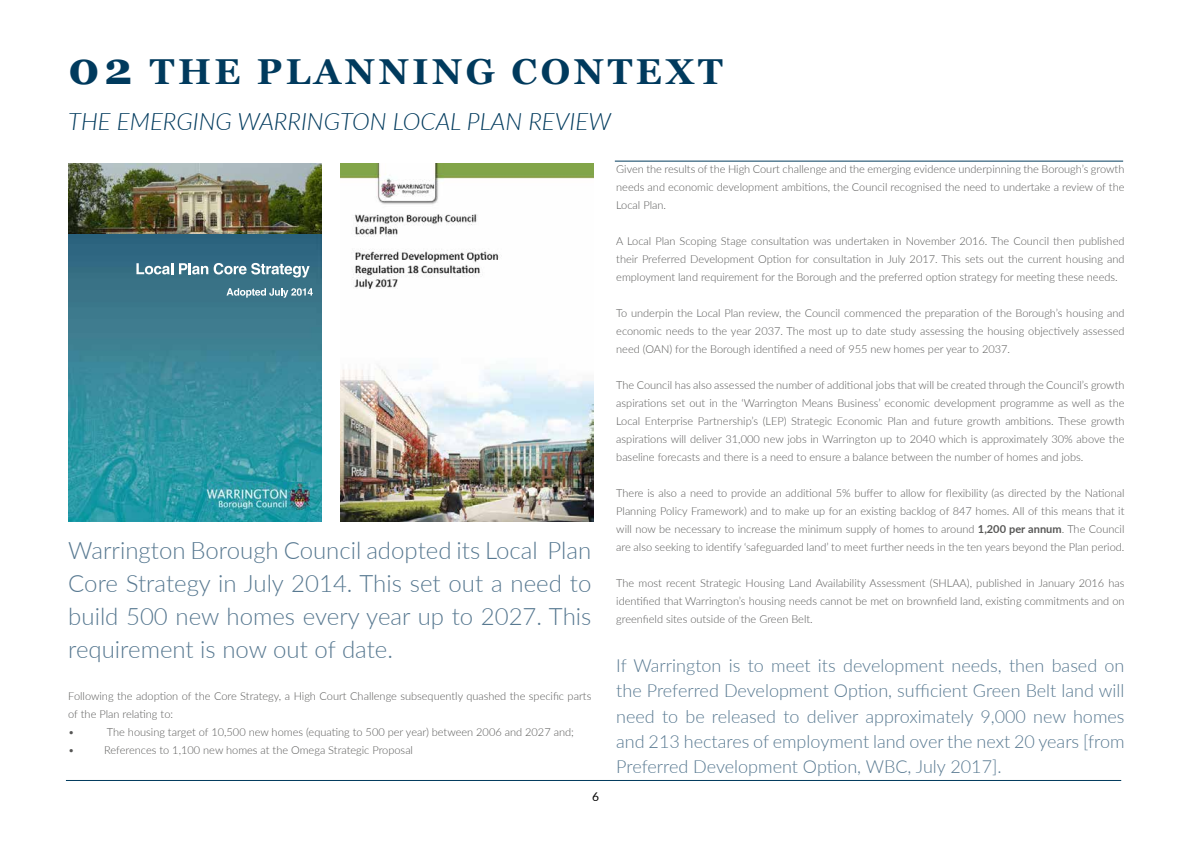
<style>
.page{position:relative;width:1191px;height:842px;background:#fff}
.page>*{position:absolute;margin:0;border:0;box-sizing:border-box;transform-origin:0 0}
.t1{font:700 36px "Georgia";letter-spacing:.1em;color:#003a5d}
.t2{font:300 24px/33px "Lato";color:#587991;text-align:justify}
.t3{font:italic 300 24px "Lato";color:#003a5d}
.t4{font:300 18px/25px "Lato";color:#587991;text-align:justify}
.t5{font:12px "Lato";color:#000}
.t6{font:300 11px/18px "Lato";color:#575756;text-align:justify}
.s1{font-size:45px}
.s2{font-weight:700}
</style>
<div class="page">
<hr style="left:66px;top:780px;width:1055px;height:1px;background:#003a5d">
<img style="left:340px;top:163px;width:253px;height:359px">
<img style="left:68px;top:234px;width:253px;height:94px">
<svg style="left:136px;top:263px;width:37px;height:11px"></svg>
<svg style="left:179px;top:263px;width:29px;height:11px"></svg>
<svg style="left:214px;top:263px;width:96px;height:15px"></svg>
<svg style="left:226px;top:288px;width:87px;height:10px"></svg>
<img style="left:68px;top:328px;width:253px;height:194px">
<img style="left:208px;top:482px;width:102px;height:28px">
<img style="left:68px;top:163px;width:253px;height:71px">
<hr style="left:615px;top:161px;width:508px;height:1px;background:#003a5d">
<h1 class="t1" style="left:68px;top:48px;width:656px"><span class="s1">02</span> THE PLANNING CONTEXT</h1>
<h2 class="t3" style="left:68px;top:104px;width:544px">THE EMERGING WARRINGTON LOCAL PLAN REVIEW</h2>
<p class="t6" style="left:616px;top:160px;width:510px">Given the results of the High Court challenge and the emerging evidence underpinning the Borough’s growth needs and economic development ambitions, the Council recognised the need to undertake a review of the Local Plan.</p>
<p class="t6" style="left:616px;top:232px;width:510px">A Local Plan Scoping Stage consultation was undertaken in November 2016. The Council then published their Preferred Development Option for consultation in July 2017. This sets out the current housing and employment land requirement for the Borough and the preferred option strategy for meeting these needs.</p>
<p class="t6" style="left:616px;top:304px;width:510px">To underpin the Local Plan review, the Council commenced the preparation of the Borough’s housing and economic needs to the year 2037. The most up to date study assessing the housing objectively assessed need (OAN) for the Borough identified a need of 955 new homes per year to 2037.</p>
<p class="t6" style="left:616px;top:376px;width:510px">The Council has also assessed the number of additional jobs that will be created through the Council’s growth aspirations set out in the ‘Warrington Means Business’ economic development programme as well as the Local Enterprise Partnership’s (LEP) Strategic Economic Plan and future growth ambitions. These growth aspirations will deliver 31,000 new jobs in Warrington up to 2040 which is approximately 30% above the baseline forecasts and there is a need to ensure a balance between the number of homes and jobs.</p>
<p class="t6" style="left:616px;top:484px;width:510px">There is also a need to provide an additional 5% buffer to allow for flexibility (as directed by the National Planning Policy Framework) and to make up for an existing backlog of 847 homes. All of this means that it will now be necessary to increase the minimum supply of homes to around <span class="s2">1,200 per annum</span>. The Council are also seeking to identify ‘safeguarded land’ to meet further needs in the ten years beyond the Plan period.</p>
<p class="t6" style="left:616px;top:574px;width:510px">The most recent Strategic Housing Land Availability Assessment (SHLAA), published in January 2016 has identified that Warrington’s housing needs cannot be met on brownfield land, existing commitments and on greenfield sites outside of the Green Belt.</p>
<p class="t4" style="left:616px;top:653px;width:510px">If Warrington is to meet its development needs, then based on the Preferred Development Option, sufficient Green Belt land will need to be released to deliver approximately 9,000 new homes and 213 hectares of employment land over the next 20 years [from Preferred Development Option, WBC, July 2017].</p>
<h2 class="t2" style="left:68px;top:533px;width:524px">Warrington Borough Council adopted its Local Plan Core Strategy in July 2014. This set out a need to build 500 new homes every year up to 2027. This requirement is now out of date.</h2>
<p class="t6" style="left:68px;top:687px;width:524px;text-align:left">Following the adoption of the Core Strategy, a High Court Challenge subsequently quashed the specific parts of the Plan relating to:<br>•</p>
<p class="t6" style="left:107px;top:723px;width:468px">The housing target of 10,500 new homes (equating to 500 per year) between 2006 and 2027 and;</p>
<p class="t6" style="left:68px;top:741px;width:8px">•</p>
<p class="t6" style="left:104px;top:741px;width:310px">References to 1,100 new homes at the Omega Strategic Proposal</p>
<p class="t5" style="left:592px;top:788px;width:8px">6</p>
</div>
